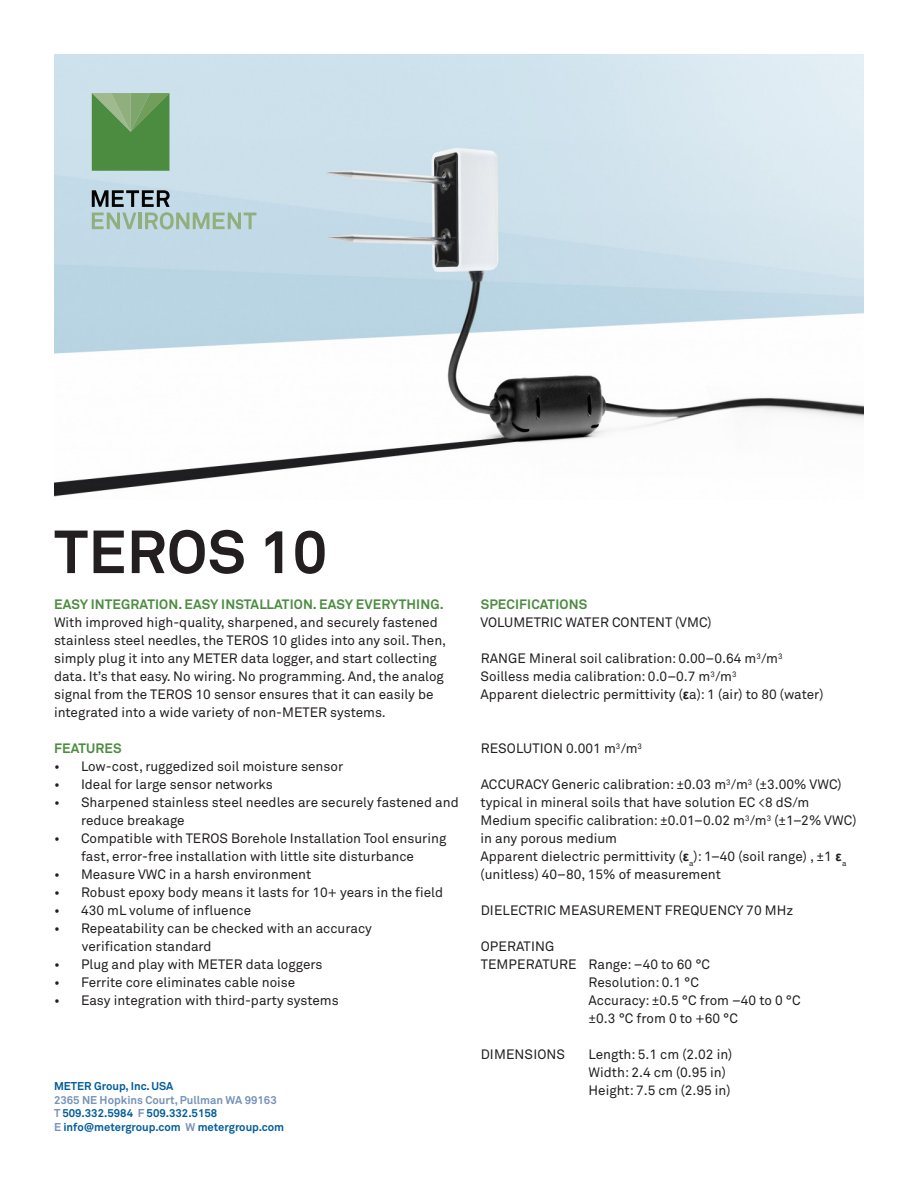
<style>
.page{position:relative;width:918px;height:1188px;background:#fff}
.page>*{position:absolute;margin:0;border:0;box-sizing:border-box;transform-origin:0 0}
.Headline_40pt{font:700 60px "Akkurat Pro";letter-spacing:.01em;color:#231f20}
.t1{font:13.5px/18px "Akkurat Pro";color:#231f20}
.t2{font:700 13.5px "Akkurat Pro";letter-spacing:.01em;color:#4c8c40}
.t3{font:700 11.25px "Akkurat Pro";color:#005d99}
.t4{font:700 11.25px "Akkurat Pro";color:#7592b9}
.s1{color:#7592b9}
.s2{font-family:"Arial";font-weight:700}
</style>
<div class="page">
<img style="left:54px;top:54px;width:810px;height:443px">
<svg style="left:92px;top:93px;width:77px;height:78px;background:#5c944e"></svg>
<svg style="left:92px;top:190px;width:164px;height:39px;background:#a6bcbc"></svg>
<p class="Headline_40pt" style="left:54px;top:515px;width:274px">TEROS 10</p>
<p class="t2" style="left:54px;top:596px;width:391px">EASY INTEGRATION. EASY INSTALLATION. EASY EVERYTHING.</p>
<p class="t1" style="left:54px;top:613px;width:394px">With improved high-quality, sharpened, and securely fastened stainless steel needles, the TEROS 10 glides into any soil. Then, simply plug it into any METER data logger, and start collecting data. It’s that easy. No wiring. No programming. And, the analog signal from the TEROS 10 sensor ensures that it can easily be integrated into a wide variety of non-METER systems.</p>
<p class="t2" style="left:54px;top:740px;width:69px">FEATURES</p>
<p class="t1" style="left:54px;top:758px;width:291px">• Low-cost, ruggedized soil moisture sensor</p>
<p class="t1" style="left:54px;top:776px;width:220px">• Ideal for large sensor networks</p>
<p class="t1" style="left:81px;top:794px;width:379px;text-indent:-27px">• Sharpened stainless steel needles are securely fastened and reduce breakage</p>
<p class="t1" style="left:54px;top:830px;width:394px;text-align:center">• Compatible with TEROS Borehole Installation Tool ensuring fast, error-free installation with little site disturbance</p>
<p class="t1" style="left:54px;top:866px;width:259px">• Measure VWC in a harsh environment</p>
<p class="t1" style="left:54px;top:884px;width:391px">• Robust epoxy body means it lasts for 10+ years in the field</p>
<p class="t1" style="left:54px;top:902px;width:199px">• 430 mL volume of influence</p>
<p class="t1" style="left:54px;top:920px;width:319px">• Repeatability can be checked with an accuracy</p>
<p class="t1" style="left:82px;top:938px;width:131px">verification standard</p>
<p class="t1" style="left:54px;top:956px;width:270px">• Plug and play with METER data loggers</p>
<p class="t1" style="left:54px;top:974px;width:243px">• Ferrite core eliminates cable noise</p>
<p class="t1" style="left:54px;top:992px;width:286px">• Easy integration with third-party systems</p>
<p class="t3" style="left:54px;top:1080px;width:121px">METER Group, Inc. USA</p>
<p class="t4" style="left:54px;top:1093px;width:224px">2365 NE Hopkins Court, Pullman WA 99163</p>
<p class="t3" style="left:54px;top:1107px;width:165px"><span class="s1">T</span> 509.332.5984 <span class="s1">F</span> 509.332.5158</p>
<p class="t3" style="left:54px;top:1120px;width:232px"><span class="s1">E</span> info@metergroup.com <span class="s1">W</span> metergroup.com</p>
<p class="t2" style="left:481px;top:596px;width:108px">SPECIFICATIONS</p>
<p class="t1" style="left:481px;top:613px;width:233px">VOLUMETRIC WATER CONTENT (VMC)</p>
<p class="t1" style="left:481px;top:649px;width:303px">RANGE Mineral soil calibration: 0.00–0.64 m<sup>3</sup>/m<sup>3</sup></p>
<p class="t1" style="left:481px;top:667px;width:258px">Soilless media calibration: 0.0–0.7 m<sup>3</sup>/m<sup>3</sup></p>
<p class="t1" style="left:481px;top:685px;width:344px">Apparent dielectric permittivity (<span class="s2">ε</span>a): 1 (air) to 80 (water)</p>
<p class="t1" style="left:481px;top:739px;width:163px">RESOLUTION 0.001 m<sup>3</sup>/m<sup>3</sup></p>
<p class="t1" style="left:481px;top:775px;width:363px">ACCURACY Generic calibration: ±0.03 m<sup>3</sup>/m<sup>3</sup> (±3.00% VWC) typical in mineral soils that have solution EC &lt;8 dS/m</p>
<p class="t1" style="left:481px;top:811px;width:377px">Medium specific calibration: ±0.01–0.02 m<sup>3</sup>/m<sup>3</sup> (±1–2% VWC) in any porous medium</p>
<p class="t1" style="left:481px;top:847px;width:367px">Apparent dielectric permittivity (<span class="s2">ε</span><sub>a</sub>): 1–40 (soil range) , ±1 <span class="s2">ε</span><sub>a </sub>(unitless) 40–80, 15% of measurement</p>
<p class="t1" style="left:481px;top:901px;width:314px">DIELECTRIC MEASUREMENT FREQUENCY 70 MHz</p>
<p class="t1" style="left:481px;top:937px;width:75px">OPERATING</p>
<p class="t1" style="left:481px;top:955px;width:231px">TEMPERATURE Range: −40 to 60 °C</p>
<p class="t1" style="left:589px;top:973px;width:112px">Resolution: 0.1 °C</p>
<p class="t1" style="left:589px;top:991px;width:214px">Accuracy: ±0.5 °C from −40 to 0 °C</p>
<p class="t1" style="left:589px;top:1009px;width:151px">±0.3 °C from 0 to +60 °C</p>
<p class="t1" style="left:481px;top:1045px;width:86px">DIMENSIONS</p>
<p class="t1" style="left:589px;top:1045px;width:145px">Length: 5.1 cm (2.02 in)</p>
<p class="t1" style="left:589px;top:1063px;width:139px">Width: 2.4 cm (0.95 in)</p>
<p class="t1" style="left:589px;top:1081px;width:144px">Height: 7.5 cm (2.95 in)</p>
</div>
